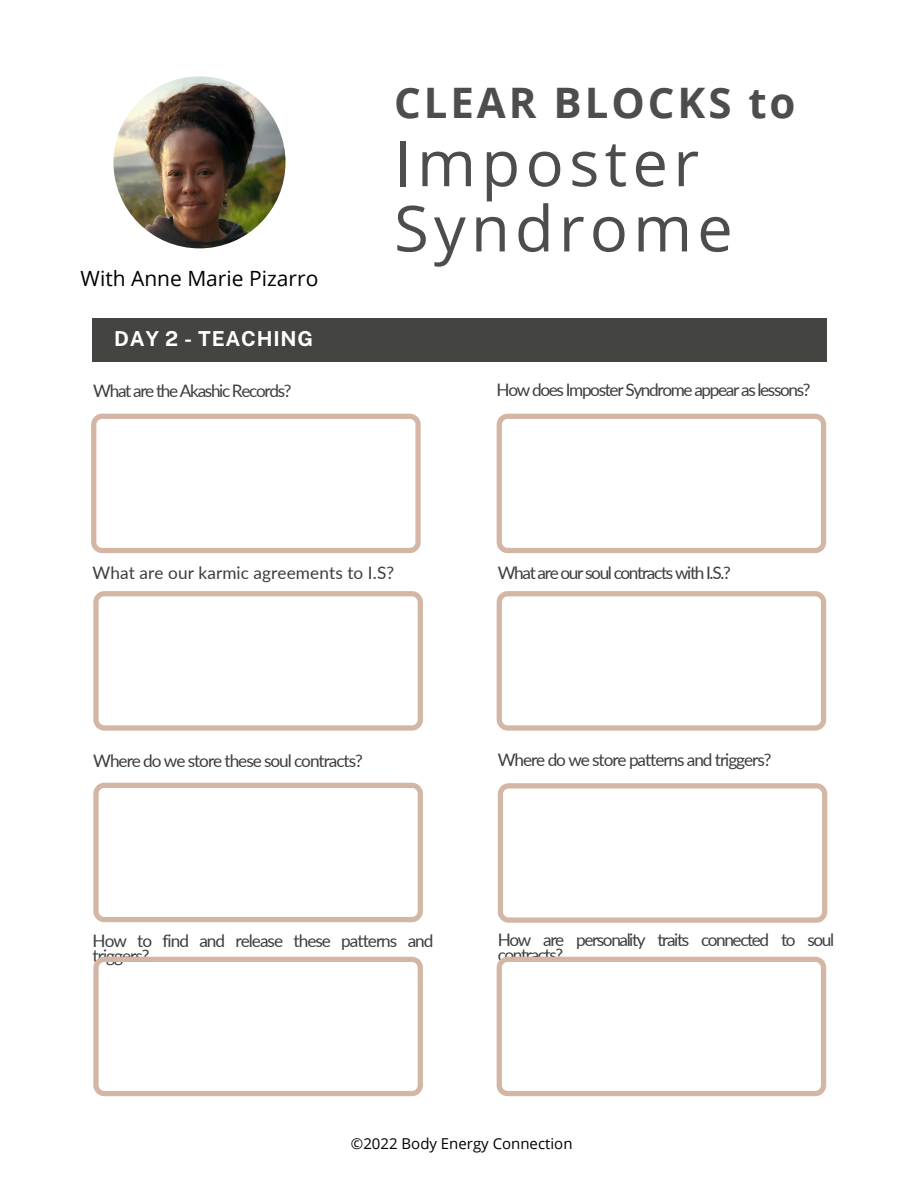
<style>
.page{position:relative;width:918px;height:1188px;background:#fff}
.page>*{position:absolute;margin:0;border:0;box-sizing:border-box;transform-origin:0 0}
.t1{font:63.45px/65.2px "Open Sans";letter-spacing:.08em;color:#4d4d4f}
.t2{font:700 42px "Open Sans";letter-spacing:.07em;color:#4d4d4f}
.t3{font:21px "Open Sans";color:#000}
.t4{font:700 20.55px "Public Sans";letter-spacing:.035em;color:#fff}
.t5{font:17.25px/14.7px "Lato";letter-spacing:-.08em;color:#3d3d3d}
.t6{font:17.25px "Lato";letter-spacing:-.06em;color:#3d3d3d}
.t7{font:17.25px/14.7px "Lato";letter-spacing:-.055em;color:#3d3d3d}
.t8{font:17.25px "Lato";letter-spacing:.005em;color:#3d3d3d}
.t9{font:15px "Open Sans";color:#000}
</style>
<div class="page">
<img style="left:113px;top:76px;width:173px;height:173px">
<div style="left:92px;top:318px;width:734px;height:44px;background:#444440"></div>
<svg style="left:91px;top:414px;width:330px;height:139px"></svg>
<svg style="left:497px;top:414px;width:329px;height:139px"></svg>
<svg style="left:93px;top:591px;width:330px;height:140px"></svg>
<svg style="left:497px;top:591px;width:329px;height:140px"></svg>
<svg style="left:93px;top:783px;width:330px;height:139px"></svg>
<svg style="left:498px;top:783px;width:329px;height:140px"></svg>
<svg style="left:93px;top:957px;width:330px;height:139px"></svg>
<svg style="left:497px;top:957px;width:329px;height:139px"></svg>
<p class="t3" style="left:81px;top:263px;width:239px">With Anne Marie Pizarro</p>
<p class="t4" style="left:114px;top:326px;width:200px">DAY 2 - TEACHING</p>
<h2 class="t2" style="left:394px;top:73px;width:403px">CLEAR BLOCKS to</h2>
<h1 class="t1" style="left:394px;top:129px;width:340px">Imposter<br>Syndrome</h1>
<p class="t5" style="left:93px;top:383px;width:200px">What are the Akashic Records?</p>
<p class="t5" style="left:497px;top:382px;width:316px">How does Imposter Syndrome appear as lessons?</p>
<p class="t8" style="left:93px;top:562px;width:303px">What are our karmic agreements to I.S?</p>
<p class="t5" style="left:498px;top:565px;width:235px">What are our soul contracts with I.S.?</p>
<p class="t6" style="left:93px;top:750px;width:271px">Where do we store these soul contracts?</p>
<p class="t6" style="left:498px;top:749px;width:275px">Where do we store patterns and triggers?</p>
<p class="t7" style="left:93px;top:933px;width:342px">How to find and release these patterns and triggers?</p>
<p class="t5" style="left:498px;top:932px;width:338px">How are personality traits connected to soul contracts?</p>
<p class="t9" style="left:351px;top:1133px;width:223px">©2022 Body Energy Connection</p>
</div>
